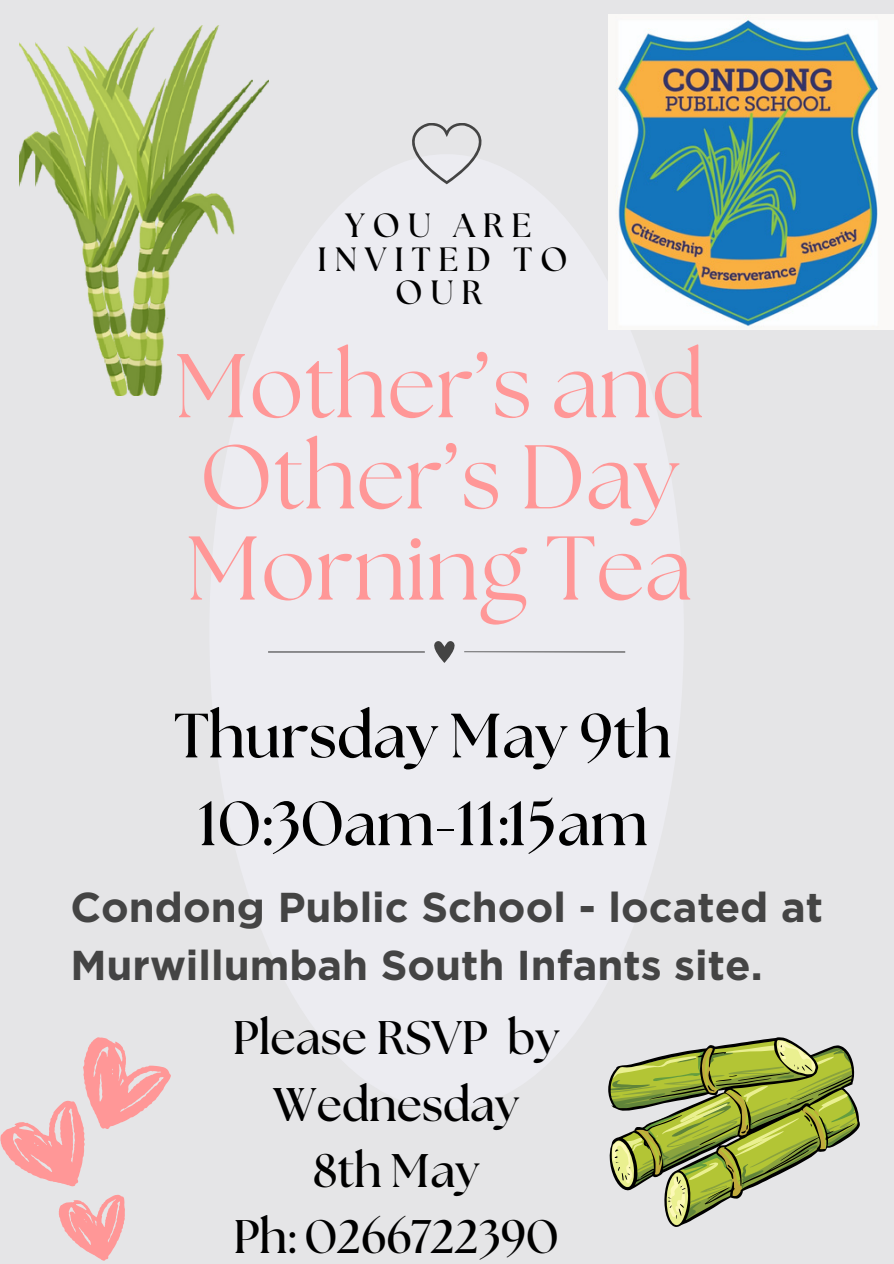
<style>
.page{position:relative;width:894px;height:1264px;background:#fff}
.page>*{position:absolute;margin:0;border:0;box-sizing:border-box;transform-origin:0 0}
.t1{font:90.3px/91.2px "The Seasons";color:#ff9797}
.t2{font:700 62.4px/87.8px "The Seasons";color:#000;text-align:center}
.t3{font:700 47.1px/66.3px "The Seasons";color:#000;text-align:center}
.t4{font:700 41.7px/57.3px "Gotham";color:#444}
.t5{font:700 33.6px/33.2px "The Seasons";letter-spacing:.235em;color:#000;text-align:center}
</style>
<div class="page">
<div style="left:0;top:0;width:893px;height:1263px;background:#e5e5e7"></div>
<div style="left:209px;top:154px;width:474px;height:955px;background:#ececf1"></div>
<svg style="left:412px;top:123px;width:70px;height:61px"></svg>
<hr style="left:464px;top:651px;width:161px;height:1px;background:#444">
<svg style="left:268px;top:641px;width:187px;height:22px"></svg>
<svg style="left:608px;top:1037px;width:251px;height:190px"></svg>
<img style="left:20px;top:26px;width:248px;height:370px">
<svg style="left:59px;top:1194px;width:66px;height:66px"></svg>
<svg style="left:0;top:1037px;width:171px;height:149px"></svg>
<img style="left:608px;top:15px;width:284px;height:315px">
<p class="t5" style="left:317px;top:211px;width:252px">YOU ARE<br>INVITED TO<br>OUR</p>
<p class="t1" style="left:174px;top:346px;width:531px">Mother’s and<br>Other’s Day<br>Morning Tea</p>
<h1 class="t2" style="left:174px;top:694px;width:499px">Thursday May 9th<br>10:30am-11:15am</h1>
<h2 class="t4" style="left:70px;top:878px;width:754px">Condong Public School - located at<br>Murwillumbah South Infants site.</h2>
<h4 class="t3" style="left:233px;top:1006px;width:328px">Please RSVP by<br>Wednesday<br>8th May<br>Ph: 0266722390</h4>
</div>
